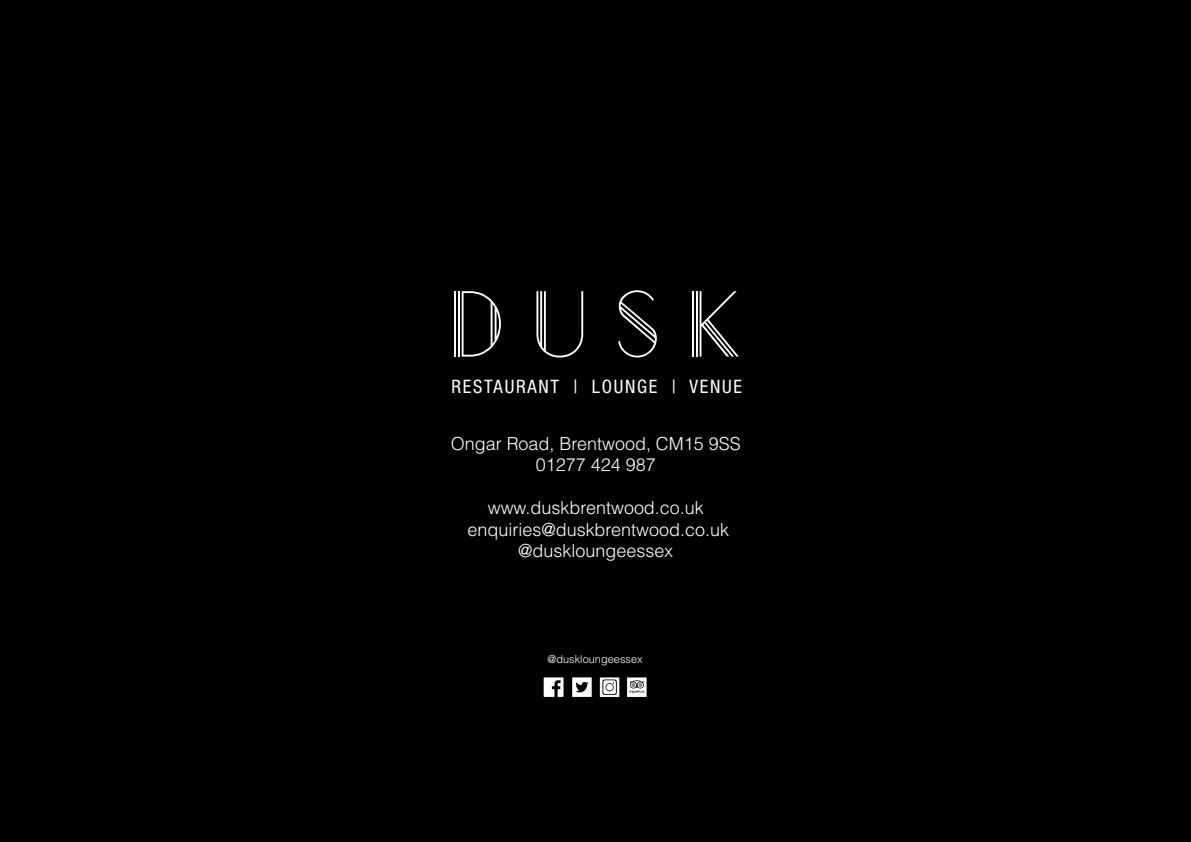
<style>
.page{position:relative;width:1191px;height:842px;background:#000001}
.page>*{position:absolute;margin:0;border:0;box-sizing:border-box;transform-origin:0 0}
.t1{font:condensed 18.6px "Helvetica Neue LT Pro";letter-spacing:.095em;color:#fff}
.t2{font:300 17.9px/21.5px "Helvetica";color:#fff;text-align:center}
.t3{font:300 11px "Helvetica";color:#fff}
</style>
<div class="page">
<svg style="left:543px;top:677px;width:20px;height:20px"></svg>
<svg style="left:572px;top:677px;width:19px;height:20px"></svg>
<svg style="left:600px;top:677px;width:19px;height:20px"></svg>
<svg style="left:627px;top:677px;width:19px;height:20px"></svg>
<hr style="left:458px;top:291px;width:2px;height:66px;background:#fff">
<hr style="left:454px;top:291px;width:2px;height:66px;background:#fff">
<svg style="left:461px;top:291px;width:40px;height:66px"></svg>
<svg style="left:536px;top:291px;width:47px;height:66px"></svg>
<svg style="left:618px;top:290px;width:39px;height:68px"></svg>
<hr style="left:692px;top:291px;width:2px;height:66px;background:#fff">
<svg style="left:699px;top:291px;width:40px;height:66px"></svg>
<hr style="left:696px;top:291px;width:1px;height:66px;background:#fff">
<p class="t1" style="left:451px;top:380px;width:292px">RESTAURANT | LOUNGE | VENUE</p>
<p class="t2" style="left:451px;top:432px;width:291px">Ongar Road, Brentwood, CM15 9SS<br>01277 424 987</p>
<p class="t2" style="left:467px;top:496px;width:263px">www.duskbrentwood.co.uk enquiries@duskbrentwood.co.uk @duskloungeessex</p>
<p class="t3" style="left:547px;top:650px;width:96px">@duskloungeessex</p>
</div>
